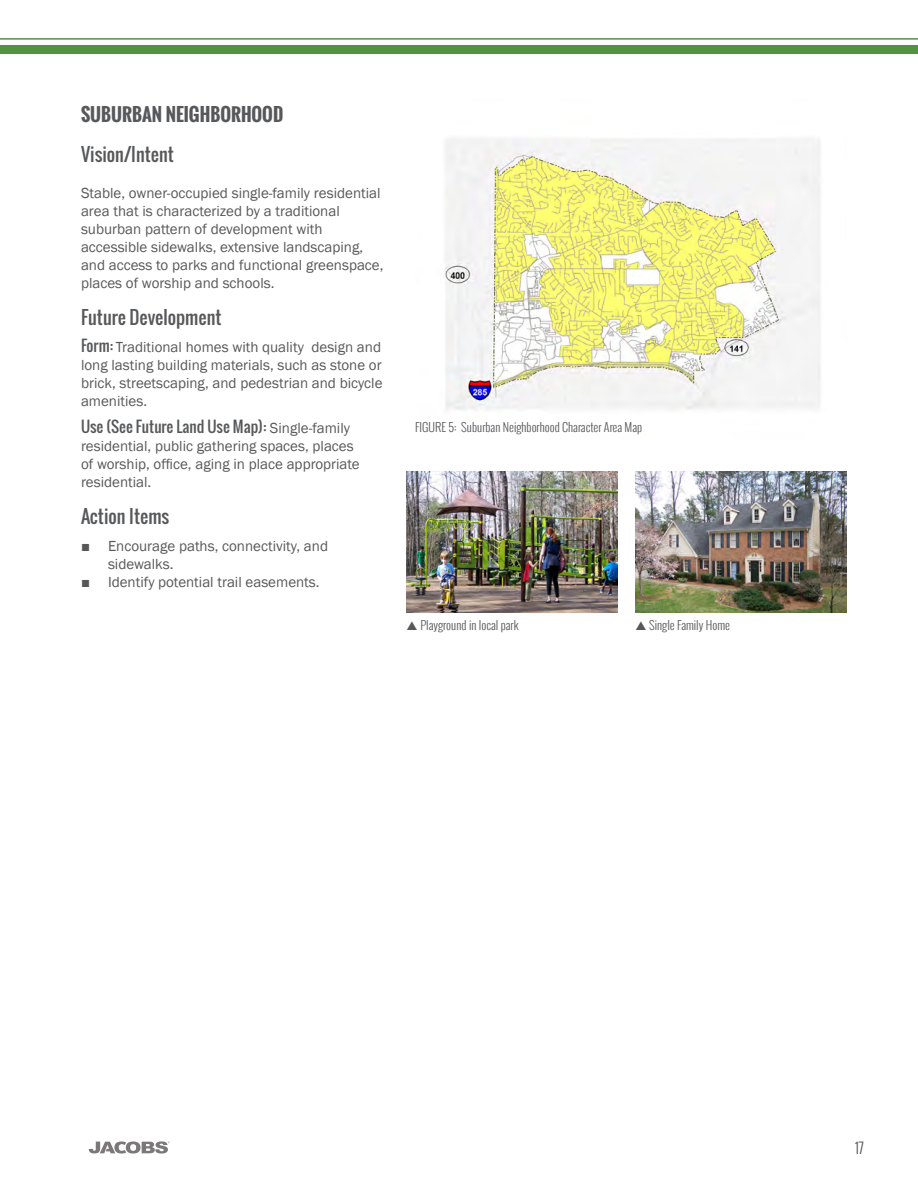
<style>
.page{position:relative;width:918px;height:1188px;background:#fff}
.page>*{position:absolute;margin:0;border:0;box-sizing:border-box;transform-origin:0 0}
.Heading_3{font:18px "Oswald";color:#57585a}
.Heading_2{font:700 18px "Oswald";color:#57585a}
.Heading_2-2{font:18px "Oswald";color:#57585a}
.BODY{font:15px/18px "Franklin Gothic";color:#57585a}
.t1{font:300 15px "Oswald";color:#57585a}
.Figure_Caption{font:300 12px "Oswald";color:#57585a}
.s1{font-family:"Oswald"}
</style>
<div class="page">
<div style="left:0;top:45px;width:918px;height:9px;background:#529241"></div>
<hr style="left:0;top:38px;width:918px;height:2px;background:#529241">
<svg style="left:89px;top:1141px;width:81px;height:13px"></svg>
<img style="left:445px;top:138px;width:376px;height:272px">
<img style="left:406px;top:472px;width:211px;height:141px">
<img style="left:635px;top:472px;width:211px;height:141px">
<p class="Heading_2" style="left:81px;top:101px;width:204px">SUBURBAN NEIGHBORHOOD</p>
<p class="Heading_2-2" style="left:81px;top:140px;width:94px">Vision/Intent</p>
<p class="BODY" style="left:81px;top:184px;width:304px">Stable, owner-occupied single-family residential area that is characterized by a traditional suburban pattern of development with accessible sidewalks, extensive landscaping, and access to parks and functional greenspace, places of worship and schools.</p>
<p class="Heading_3" style="left:81px;top:304px;width:142px">Future Development</p>
<p class="BODY" style="left:81px;top:338px;width:303px;text-align:justify"><span class="s1">Form:</span> Traditional homes with quality design and long lasting building materials, such as stone or brick, streetscaping, and pedestrian and bicycle amenities.</p>
<p class="BODY" style="left:81px;top:419px;width:280px"><span class="s1">Use (See Future Land Use Map):</span> Single-family residential, public gathering spaces, places of worship, office, aging in place appropriate residential.</p>
<p class="Heading_3" style="left:81px;top:503px;width:90px">Action Items</p>
<p class="BODY" style="left:108px;top:538px;width:222px;text-indent:-27px">■ Encourage paths, connectivity, and sidewalks.</p>
<p class="BODY" style="left:81px;top:574px;width:240px">■ Identify potential trail easements.</p>
<p class="Figure_Caption" style="left:415px;top:418px;width:228px">FIGURE 5: Suburban Neighborhood Character Area Map</p>
<p class="Figure_Caption" style="left:420px;top:616px;width:100px">Playground in local park</p>
<p class="Figure_Caption" style="left:649px;top:616px;width:82px">Single Family Home</p>
<p class="t1" style="left:855px;top:1137px;width:10px">17</p>
</div>
